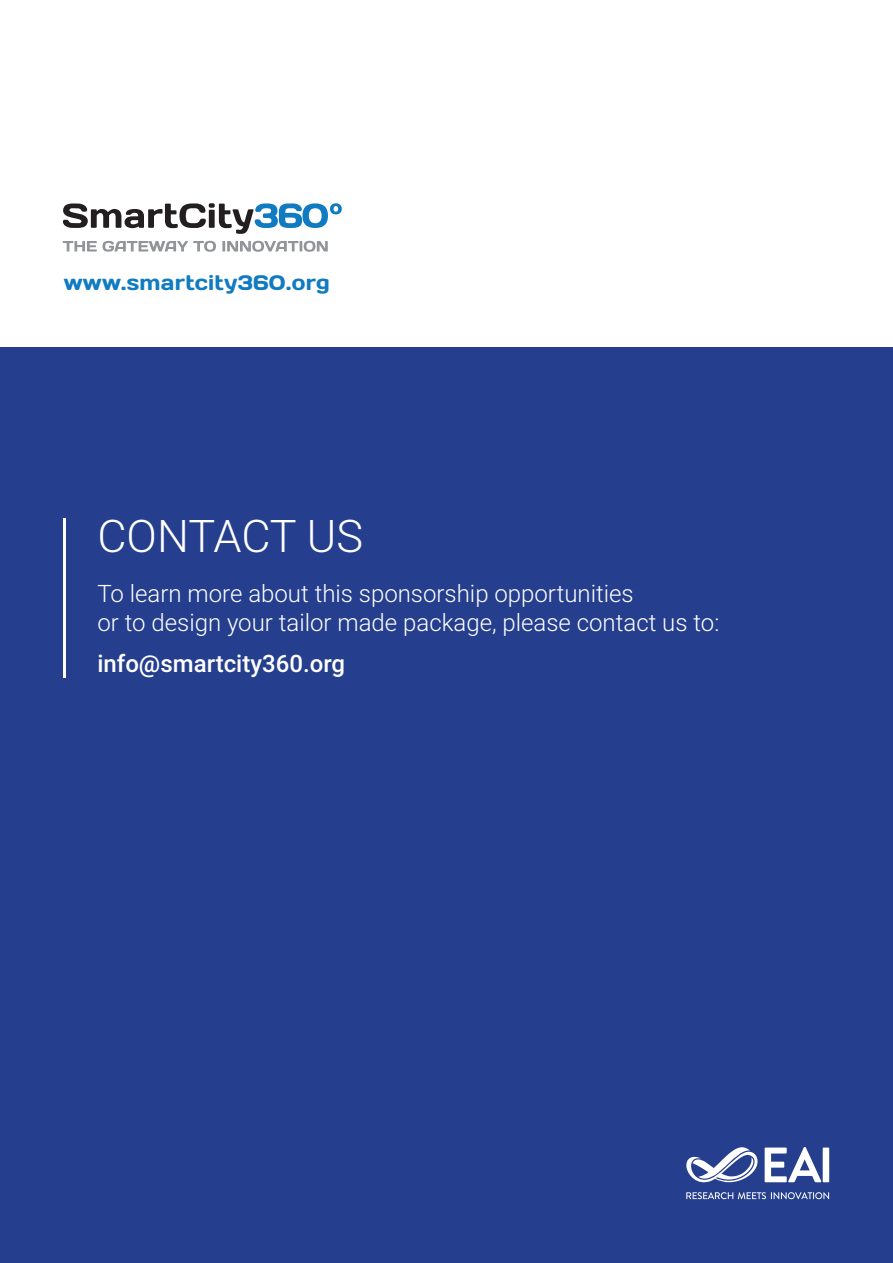
<style>
.page{position:relative;width:893px;height:1263px;background:#fff}
.page>*{position:absolute;margin:0;border:0;box-sizing:border-box;transform-origin:0 0}
.t1{font:300 45px "Roboto";letter-spacing:-.005em;color:#fff}
.t2{font:300 24px/28.8px "Roboto";color:#fff}
.t3{font:500 24px "Roboto";color:#fff}
.t4{font:21px "Days One";letter-spacing:.01em;color:#107bc1}
</style>
<div class="page">
<div style="left:0;top:348px;width:893px;height:915px;background:#253f8e"></div>
<hr style="left:64px;top:518px;width:2px;height:159px;background:#fff">
<svg style="left:686px;top:1147px;width:143px;height:52px"></svg>
<svg style="left:63px;top:241px;width:265px;height:11px"></svg>
<svg style="left:63px;top:203px;width:279px;height:31px"></svg>
<p class="t4" style="left:64px;top:269px;width:268px">www.smartcity360.org</p>
<h1 class="t1" style="left:97px;top:504px;width:267px">CONTACT US</h1>
<p class="t2" style="left:97px;top:578px;width:624px">To learn more about this sponsorship opportunities<br>or to design your tailor made package, please contact us to:</p>
<p class="t3" style="left:97px;top:647px;width:249px">info@smartcity360.org</p>
</div>
